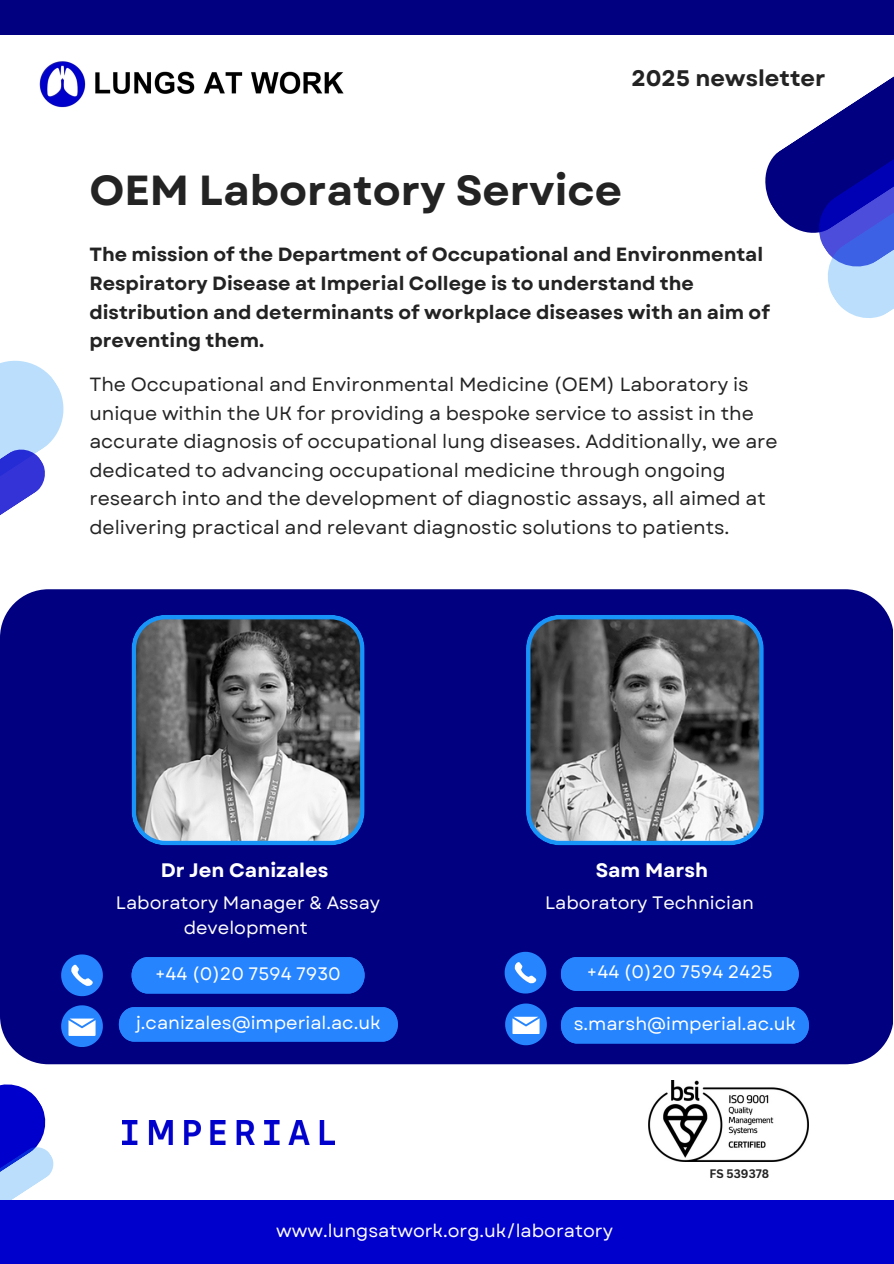
<style>
.page{position:relative;width:894px;height:1264px;background:#fff}
.page>*{position:absolute;margin:0;border:0;box-sizing:border-box;transform-origin:0 0}
.t1{font:700 42px "Garet";color:#232323}
.t2{font:700 22.5px "Garet";color:#232323}
.t3{font:700 19.5px "Garet";color:#fff}
.t4{font:19.05px/28.7px "Garet";color:#232323}
.t5{font:700 19.05px/28.7px "Garet";color:#232323}
.t6{font:18px/24.8px "Garet";color:#fff;text-align:center}
.t7{font:700 12px "Canva Sans";color:#232323}
</style>
<div class="page">
<div style="left:0;top:589px;width:892px;height:475px;background:#000080;border-radius:48px"></div>
<svg style="left:0;top:360px;width:70px;height:275px"></svg>
<svg style="left:0;top:1084px;width:54px;height:115px"></svg>
<div style="left:0;top:1199px;width:893px;height:64px;background:#0000cd"></div>
<svg style="left:61px;top:954px;width:42px;height:42px"></svg>
<div style="left:131px;top:957px;width:233px;height:36px;background:#2684ff"></div>
<div style="left:0;top:0;width:893px;height:35px;background:#000080"></div>
<div style="left:119px;top:1007px;width:279px;height:34px;background:#2684ff"></div>
<svg style="left:61px;top:1005px;width:42px;height:41px"></svg>
<svg style="left:504px;top:951px;width:42px;height:42px"></svg>
<div style="left:561px;top:957px;width:237px;height:33px;background:#2684ff"></div>
<div style="left:560px;top:1007px;width:248px;height:36px;background:#2684ff"></div>
<svg style="left:505px;top:1003px;width:41px;height:42px"></svg>
<svg style="left:765px;top:77px;width:128px;height:241px"></svg>
<img style="left:122px;top:1120px;width:212px;height:24px">
<img style="left:39px;top:61px;width:305px;height:47px">
<svg style="left:131px;top:615px;width:233px;height:230px;background:#767e88"></svg>
<svg style="left:526px;top:615px;width:237px;height:230px;background:#727a84"></svg>
<img style="left:648px;top:1080px;width:160px;height:81px">
<h3 class="t2" style="left:631px;top:62px;width:195px">2025 newsletter</h3>
<h4 class="t1" style="left:89px;top:160px;width:534px">OEM Laboratory Service</h4>
<h4 class="t5" style="left:89px;top:240px;width:682px">The mission of the Department of Occupational and Environmental Respiratory Disease at Imperial College is to understand the distribution and determinants of workplace diseases with an aim of preventing them.</h4>
<p class="t4" style="left:89px;top:370px;width:689px">The Occupational and Environmental Medicine (OEM) Laboratory is unique within the UK for providing a bespoke service to assist in the accurate diagnosis of occupational lung diseases. Additionally, we are dedicated to advancing occupational medicine through ongoing research into and the development of diagnostic assays, all aimed at delivering practical and relevant diagnostic solutions to patients.</p>
<h4 class="t3" style="left:161px;top:856px;width:169px">Dr Jen Canizales</h4>
<p class="t3" style="left:595px;top:856px;width:114px">Sam Marsh</p>
<p class="t6" style="left:116px;top:890px;width:266px">Laboratory Manager &amp; Assay development</p>
<h4 class="t6" style="left:545px;top:890px;width:210px">Laboratory Technician</h4>
<p class="t6" style="left:155px;top:961px;width:187px">+44 (0)20 7594 7930</p>
<h2 class="t6" style="left:136px;top:1009px;width:246px">j.canizales@imperial.ac.uk</h2>
<h1 class="t6" style="left:586px;top:959px;width:187px">+44 (0)20 7594 2425</h1>
<h3 class="t6" style="left:573px;top:1011px;width:224px">s.marsh@imperial.ac.uk</h3>
<p class="t7" style="left:709px;top:1165px;width:61px">FS 539378</p>
<p class="t6" style="left:276px;top:1217px;width:338px">www.lungsatwork.org.uk/laboratory</p>
</div>
